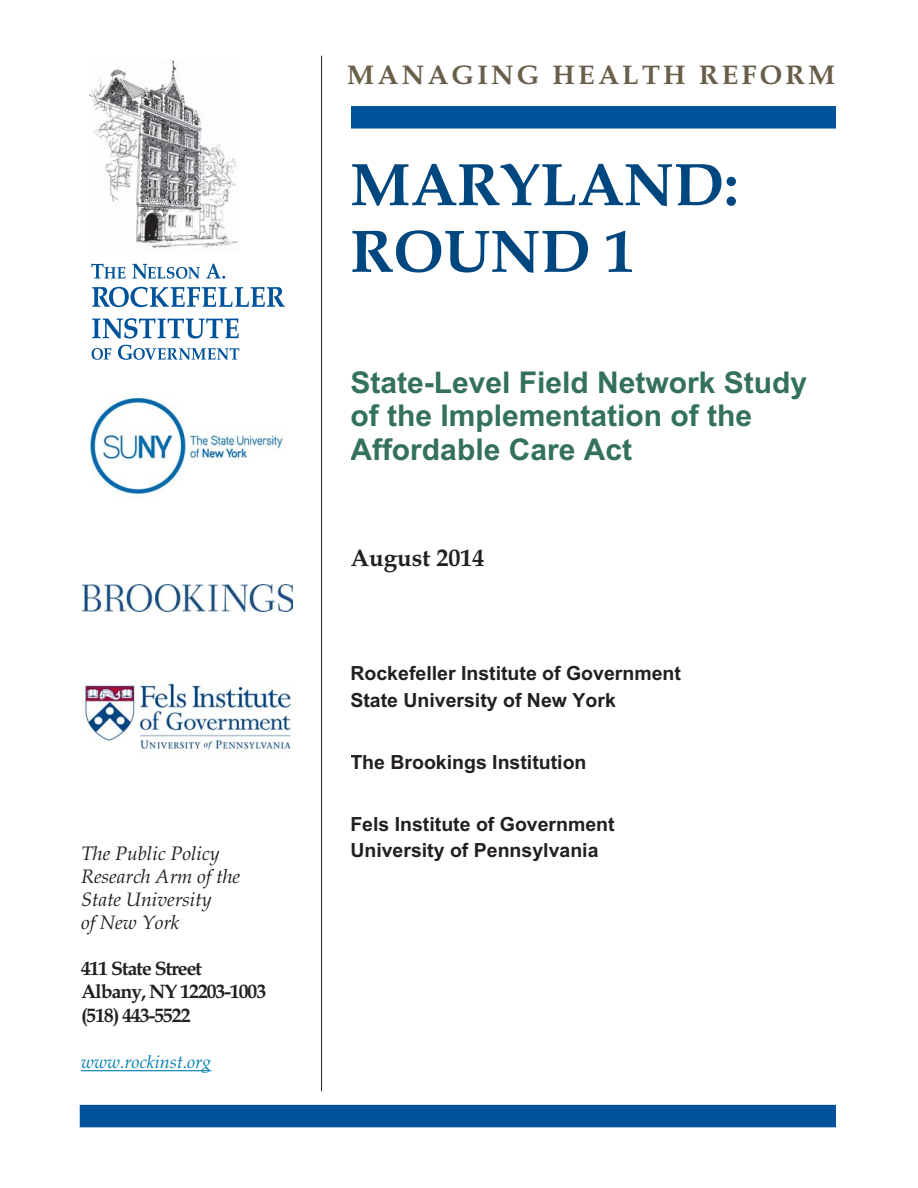
<style>
.page{position:relative;width:918px;height:1188px;background:#fff}
.page>*{position:absolute;margin:0;border:0;box-sizing:border-box;transform-origin:0 0}
.t1{font:700 60px/66.6px "Book Antiqua";color:#00467f}
.t2{font:700 30px/33.3px "Arial";color:#34715a}
.t3{font:700 27px "Book Antiqua";letter-spacing:.12em;color:#695e49}
.t4{font:700 24px "Book Antiqua";color:#231f20}
.t5{font:700 19.5px/26.7px "Arial";color:#231f20}
.t6{font:italic 19.5px/23.1px "Book Antiqua";color:#231f20}
.t7{font:700 19.5px/23.1px "Book Antiqua";letter-spacing:-.05em;color:#231f20}
.t8{font:italic 18px "Book Antiqua";color:#007fb1}
</style>
<div class="page">
<div style="left:80px;top:106px;width:756px;height:23px;background:#00539b"></div>
<div style="left:80px;top:1105px;width:756px;height:22px;background:#00539b"></div>
<hr style="left:81px;top:1070px;width:130px;height:1px;background:#007fb1">
<div style="left:80px;top:59px;width:216px;height:305px;background:#fff"></div>
<svg style="left:91px;top:264px;width:34px;height:15px"></svg>
<svg style="left:132px;top:264px;width:68px;height:15px"></svg>
<svg style="left:206px;top:264px;width:19px;height:15px"></svg>
<svg style="left:92px;top:348px;width:19px;height:12px"></svg>
<svg style="left:118px;top:345px;width:121px;height:15px"></svg>
<svg style="left:92px;top:287px;width:193px;height:20px"></svg>
<svg style="left:92px;top:318px;width:147px;height:21px"></svg>
<img style="left:90px;top:60px;width:148px;height:188px">
<div style="left:293px;top:56px;width:57px;height:1035px;background:#fff"></div>
<hr style="left:321px;top:56px;width:1px;height:1035px;background:#231f20">
<img style="left:89px;top:396px;width:195px;height:101px">
<img style="left:82px;top:585px;width:210px;height:26px">
<img style="left:82px;top:683px;width:209px;height:69px">
<h3 class="t3" style="left:347px;top:64px;width:490px">MANAGING HEALTH REFORM</h3>
<h1 class="t1" style="left:350px;top:158px;width:390px">MARYLAND:<br>ROUND 1</h1>
<h2 class="t2" style="left:350px;top:369px;width:458px">State-Level Field Network Study of the Implementation of the<br>Affordable Care Act</h2>
<p class="t4" style="left:350px;top:548px;width:135px">August 2014</p>
<p class="t5" style="left:350px;top:662px;width:332px">Rockefeller Institute of Government<br>State University of New York</p>
<p class="t5" style="left:350px;top:751px;width:238px">The Brookings Institution</p>
<p class="t5" style="left:350px;top:813px;width:266px">Fels Institute of Government</p>
<p class="t6" style="left:81px;top:844px;width:140px">The Public Policy</p>
<p class="t5" style="left:350px;top:839px;width:250px">University of Pennsylvania</p>
<p class="t6" style="left:81px;top:867px;width:161px">Research Arm of the<br>State University<br>of New York</p>
<p class="t7" style="left:81px;top:959px;width:187px">411 State Street<br>Albany, NY 12203-1003 (518) 443-5522</p>
<p class="t8" style="left:81px;top:1055px;width:132px">www.rockinst.org</p>
</div>
